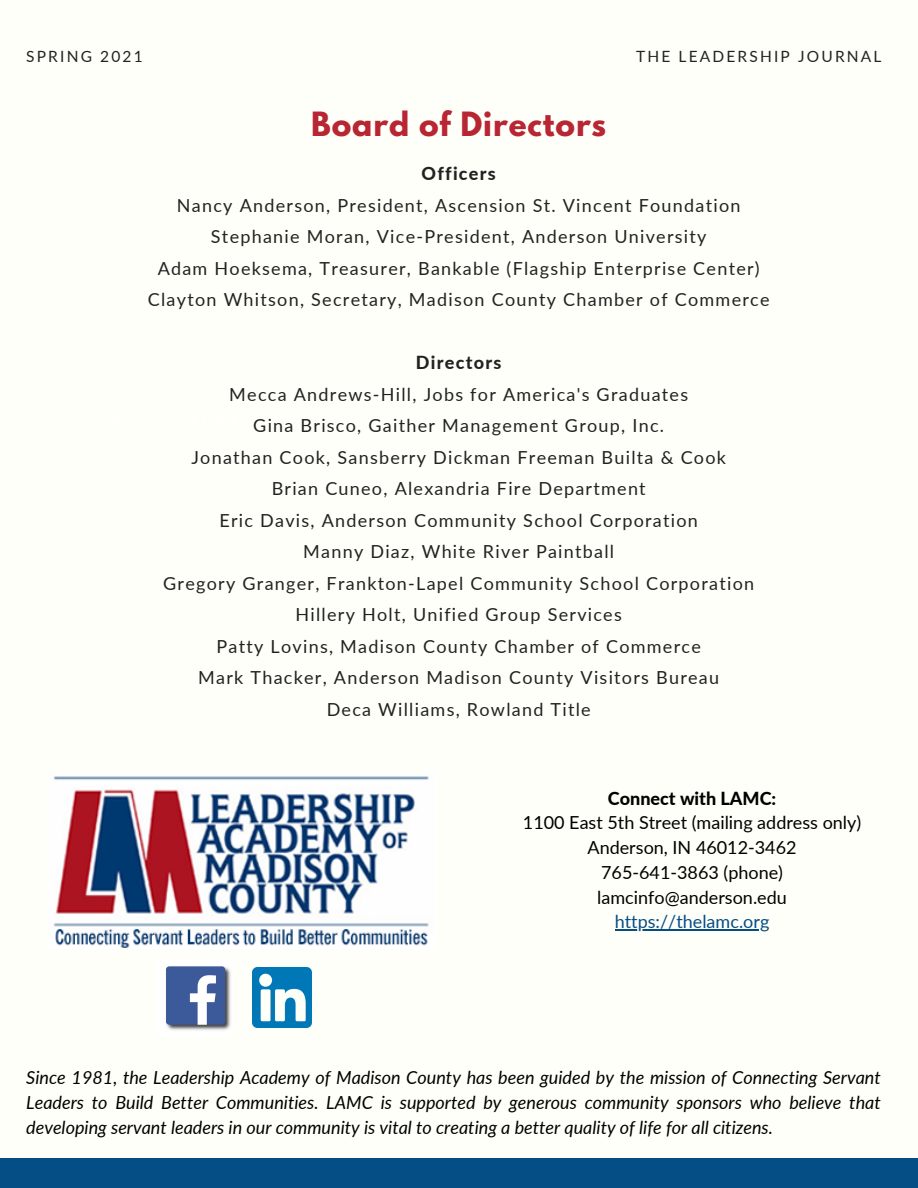
<style>
.page{position:relative;width:918px;height:1188px;background:#fffff9}
.page>*{position:absolute;margin:0;border:0;box-sizing:border-box;transform-origin:0 0}
.t1{font:700 29.55px "League Spartan";letter-spacing:.03em;color:#b82634}
.t2{font:18px "Lato";letter-spacing:.07em;color:#222}
.t3{font:italic 18px/24.8px "Lato";color:#000;text-align:justify}
.t4{font:18px "Lato";color:#000}
.t5{font:18px "Lato";color:#054d85}
.t6{font:800 18px "Lato";letter-spacing:.07em;color:#222}
.t7{font:800 18px "Lato";color:#000}
.t8{font:15.45px "Lato";letter-spacing:.14em;color:#222}
</style>
<div class="page">
<div style="left:0;top:1159px;width:918px;height:29px;background:#054d85"></div>
<img style="left:166px;top:966px;width:65px;height:64px">
<img style="left:252px;top:968px;width:60px;height:59px">
<img style="left:53px;top:776px;width:376px;height:172px">
<hr style="left:615px;top:930px;width:154px;height:1px;background:#054d85">
<p class="t8" style="left:26px;top:47px;width:118px">SPRING 2021</p>
<p class="t8" style="left:636px;top:47px;width:247px">THE LEADERSHIP JOURNAL</p>
<p class="t1" style="left:311px;top:109px;width:297px">Board of Directors</p>
<p class="t6" style="left:422px;top:163px;width:76px">Officers</p>
<p class="t2" style="left:177px;top:194px;width:565px">Nancy Anderson, President, Ascension St. Vincent Foundation</p>
<p class="t2" style="left:211px;top:226px;width:497px">Stephanie Moran, Vice-President, Anderson University</p>
<p class="t2" style="left:158px;top:257px;width:604px">Adam Hoeksema, Treasurer, Bankable (Flagship Enterprise Center)</p>
<p class="t2" style="left:148px;top:289px;width:623px">Clayton Whitson, Secretary, Madison County Chamber of Commerce</p>
<p class="t6" style="left:416px;top:352px;width:87px">Directors</p>
<p class="t2" style="left:229px;top:383px;width:460px">Mecca Andrews-Hill, Jobs for America's Graduates</p>
<p class="t2" style="left:253px;top:415px;width:412px">Gina Brisco, Gaither Management Group, Inc.</p>
<p class="t2" style="left:191px;top:446px;width:536px">Jonathan Cook, Sansberry Dickman Freeman Builta &amp; Cook</p>
<p class="t2" style="left:272px;top:478px;width:376px">Brian Cuneo, Alexandria Fire Department</p>
<p class="t2" style="left:219px;top:509px;width:480px">Eric Davis, Anderson Community School Corporation</p>
<p class="t2" style="left:303px;top:541px;width:312px">Manny Diaz, White River Paintball</p>
<p class="t2" style="left:163px;top:572px;width:593px">Gregory Granger, Frankton-Lapel Community School Corporation</p>
<p class="t2" style="left:296px;top:604px;width:328px">Hillery Holt, Unified Group Services</p>
<p class="t2" style="left:217px;top:635px;width:486px">Patty Lovins, Madison County Chamber of Commerce</p>
<p class="t2" style="left:198px;top:667px;width:522px">Mark Thacker, Anderson Madison County Visitors Bureau</p>
<p class="t2" style="left:327px;top:698px;width:266px">Deca Williams, Rowland Title</p>
<p class="t7" style="left:608px;top:787px;width:170px">Connect with LAMC:</p>
<p class="t4" style="left:523px;top:812px;width:340px">1100 East 5th Street (mailing address only)</p>
<p class="t4" style="left:588px;top:836px;width:211px">Anderson, IN 46012-3462</p>
<p class="t4" style="left:601px;top:861px;width:183px">765-641-3863 (phone)</p>
<p class="t4" style="left:597px;top:886px;width:191px">lamcinfo@anderson.edu</p>
<p class="t5" style="left:615px;top:911px;width:156px">https://thelamc.org</p>
<p class="t3" style="left:26px;top:1065px;width:856px">Since 1981, the Leadership Academy of Madison County has been guided by the mission of Connecting Servant Leaders to Build Better Communities. LAMC is supported by generous community sponsors who believe that developing servant leaders in our community is vital to creating a better quality of life for all citizens.</p>
</div>
